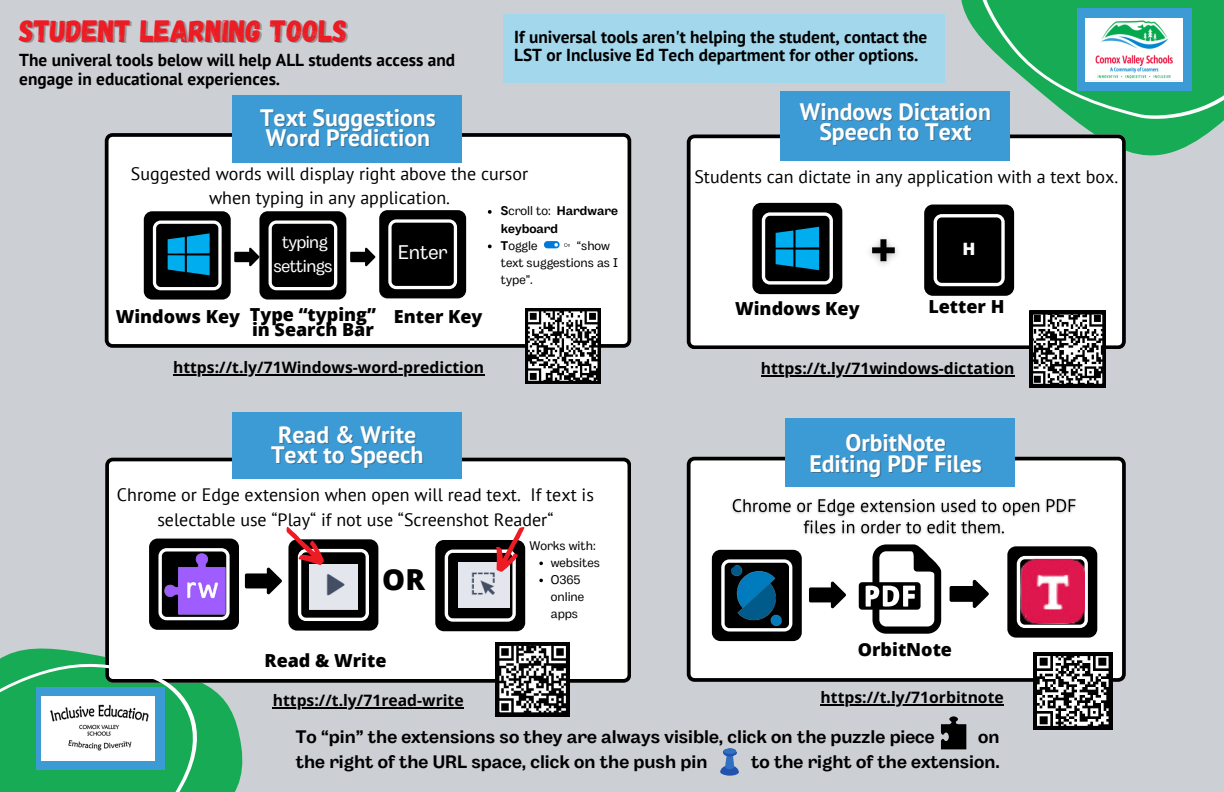
<style>
.page{position:relative;width:1224px;height:792px;background:#cccfd4}
.page>*{position:absolute;margin:0;border:0;box-sizing:border-box;transform-origin:0 0}
.t1{font:30.8px "Gagalin";color:#ed1c24}
.t2{font:800 29px "Open Sans";color:#000}
.t3{font:700 23.8px "PT Sans";color:#fff}
.t4{font:20.4px "Body Grotesque";color:#fff}
.t5{font:19.7px "Body Grotesque";color:#fff}
.t6{font:700 18.1px "Body Grotesque";color:#000}
.t7{font:18px/24.8px "PT Sans";color:#000;text-align:center}
.t8{font:800 18px/14.7px "Open Sans";color:#000}
.t9{font:700 17.3px/18.8px "PT Sans";color:#000}
.t10{font:17.3px "Body Grotesque";letter-spacing:-.035em;color:#fff}
.t11{font:800 17px "Open Sans";color:#fff}
.t12{font:700 15.7px "Open Sans";color:#000}
.t13{font:12.6px/17.2px "Body Grotesque";color:#000}
.t14{font:700 12.6px/17.2px "Body Grotesque";color:#000}
.s1{font-weight:400}
.s2{font-weight:700}
</style>
<div class="page">
<div style="left:687px;top:134px;width:439px;height:215px;background:#fff"></div>
<svg style="left:949px;top:0;width:275px;height:191px"></svg>
<div style="left:1077px;top:9px;width:114px;height:82px;background:#3c9ad5"></div>
<img style="left:1086px;top:18px;width:97px;height:63px">
<svg style="left:225px;top:701px;width:18px;height:91px;fill:#16ab54"></svg>
<div style="left:105px;top:458px;width:526px;height:225px;background:#fff"></div>
<svg style="left:0;top:606px;width:225px;height:186px;fill:#16ab54"></svg>
<div style="left:36px;top:687px;width:129px;height:83px;background:#3c9ad5"></div>
<img style="left:41px;top:697px;width:114px;height:63px">
<svg style="left:496px;top:642px;width:74px;height:74px;background:#646464"></svg>
<div style="left:233px;top:412px;width:229px;height:66px;background:#3c9ad5"></div>
<div style="left:781px;top:91px;width:229px;height:70px;background:#3c9ad5"></div>
<svg style="left:924px;top:205px;width:90px;height:91px;background:#202020"></svg>
<svg style="left:752px;top:203px;width:90px;height:91px;background:#21404c"></svg>
<svg style="left:687px;top:457px;width:439px;height:225px;background:#eaeaeb"></svg>
<svg style="left:1033px;top:652px;width:79px;height:78px;background:#666"></svg>
<svg style="left:1029px;top:311px;width:77px;height:76px;background:#686868"></svg>
<div style="left:503px;top:14px;width:442px;height:69px;background:#a3d7ec"></div>
<div style="left:105px;top:133px;width:526px;height:215px;background:#fff"></div>
<svg style="left:488px;top:210px;width:4px;height:4px"></svg>
<svg style="left:488px;top:245px;width:4px;height:3px"></svg>
<img style="left:544px;top:238px;width:26px;height:14px">
<div style="left:233px;top:96px;width:229px;height:67px;background:#3c9ad5"></div>
<svg style="left:525px;top:308px;width:76px;height:76px;background:#6a6a6a"></svg>
<div style="left:785px;top:419px;width:229px;height:68px;background:#3c9ad5"></div>
<svg style="left:149px;top:539px;width:90px;height:91px;background:#373737"></svg>
<img style="left:164px;top:552px;width:63px;height:64px">
<svg style="left:435px;top:520px;width:98px;height:111px;background:#8a8384"></svg>
<svg style="left:245px;top:520px;width:133px;height:111px;background:#9d9899"></svg>
<svg style="left:539px;top:562px;width:4px;height:3px"></svg>
<svg style="left:539px;top:579px;width:4px;height:3px"></svg>
<div style="left:712px;top:550px;width:90px;height:91px;background:#000"></div>
<img style="left:720px;top:559px;width:73px;height:73px">
<svg style="left:1007px;top:546px;width:90px;height:92px;background:#3d3c3c"></svg>
<img style="left:1020px;top:559px;width:65px;height:64px">
<svg style="left:809px;top:581px;width:37px;height:27px"></svg>
<svg style="left:859px;top:544px;width:82px;height:90px;background:#9a9a9a"></svg>
<svg style="left:950px;top:580px;width:39px;height:28px"></svg>
<svg style="left:720px;top:748px;width:19px;height:39px"></svg>
<div style="left:724px;top:748px;width:12px;height:6px;background:#2f70c0;border-radius:50%"></div>
<svg style="left:941px;top:716px;width:25px;height:33px"></svg>
<hr style="left:273px;top:707px;width:191px;height:1px;background:#000">
<img style="left:860px;top:219px;width:46px;height:61px">
<hr style="left:761px;top:375px;width:254px;height:2px;background:#000">
<img style="left:728px;top:494px;width:352px;height:46px">
<hr style="left:821px;top:704px;width:183px;height:1px;background:#000">
<hr style="left:173px;top:374px;width:311px;height:1px;background:#000">
<svg style="left:144px;top:210px;width:322px;height:90px;background:#474e51"></svg>
<p class="t1" style="left:19px;top:11px;width:330px">STUDENT LEARNING TOOLS</p>
<p class="t9" style="left:19px;top:50px;width:438px">The univeral tools below will help ALL students access and engage in educational experiences.</p>
<h5 class="t3" style="left:260px;top:101px;width:177px">Text Suggestions</h5>
<p class="t3" style="left:266px;top:122px;width:166px">Word Prediction</p>
<p class="t9" style="left:514px;top:27px;width:415px">If universal tools aren't helping the student, contact the<br>LST or Inclusive Ed Tech department for other options.</p>
<p class="t3" style="left:800px;top:95px;width:193px">Windows Dictation</p>
<p class="t3" style="left:819px;top:116px;width:154px">Speech to Text</p>
<p class="t7" style="left:131px;top:161px;width:399px">Suggested words will display right above the cursor when typing in any application.</p>
<p class="t14" style="left:501px;top:203px;width:118px">S<span class="s1">croll to:</span> Hardware keyboard</p>
<p class="t13" style="left:501px;top:238px;width:38px"><span class="s2">T</span>oggle</p>
<p class="t10" style="left:282px;top:232px;width:47px">typing</p>
<h5 class="t10" style="left:274px;top:256px;width:61px">settings</h5>
<p class="t13" style="left:501px;top:238px;width:118px;text-indent:76px">“show text suggestions as I type”.</p>
<p class="t5" style="left:398px;top:241px;width:51px">Enter</p>
<p class="t4" style="left:412px;top:245px;width:53px">Enter</p>
<p class="t8" style="left:116px;top:308px;width:126px">Windows Key</p>
<p class="t8" style="left:250px;top:306px;width:128px">Type “typing” in Search Bar</p>
<p class="t8" style="left:394px;top:308px;width:90px">Enter Key</p>
<p class="t12" style="left:173px;top:356px;width:313px">https://t.ly/71Windows-word-prediction</p>
<p class="t3" style="left:278px;top:419px;width:139px">Read &amp; Write</p>
<p class="t3" style="left:271px;top:439px;width:154px">Text to Speech</p>
<h3 class="t7" style="left:117px;top:482px;width:479px">Chrome or Edge extension when open will read text. If text is selectable use “Play“ if not use “Screenshot Reader“</h3>
<p class="t2" style="left:382px;top:559px;width:44px">OR</p>
<p class="t8" style="left:265px;top:653px;width:123px">Read &amp; Write</p>
<p class="t12" style="left:273px;top:689px;width:193px">https://t.ly/71read-write</p>
<p class="t13" style="left:529px;top:538px;width:68px">Works with:</p>
<p class="t13" style="left:551px;top:555px;width:51px">websites</p>
<p class="t13" style="left:551px;top:572px;width:35px">O365 online apps</p>
<p class="t7" style="left:694px;top:164px;width:425px">Students can dictate in any application with a text box.</p>
<p class="t11" style="left:963px;top:237px;width:15px">H</p>
<h2 class="t8" style="left:735px;top:300px;width:126px">Windows Key</h2>
<h2 class="t8" style="left:928px;top:299px;width:78px">Letter H</h2>
<p class="t12" style="left:761px;top:358px;width:255px">https://t.ly/71windows-dictation</p>
<p class="t3" style="left:845px;top:427px;width:102px">OrbitNote</p>
<p class="t3" style="left:809px;top:448px;width:174px">Editing PDF Files</p>
<p class="t8" style="left:858px;top:641px;width:96px">OrbitNote</p>
<p class="t12" style="left:821px;top:686px;width:185px">https://t.ly/71orbitnote</p>
<h4 class="t6" style="left:296px;top:726px;width:640px">To “pin” the extensions so they are always visible, click on the puzzle piece</h4>
<h4 class="t6" style="left:978px;top:726px;width:23px">on</h4>
<h4 class="t6" style="left:296px;top:751px;width:413px">the right of the URL space, click on the push pin</h4>
<h4 class="t6" style="left:751px;top:751px;width:250px">to the right of the extension.</h4>
</div>
